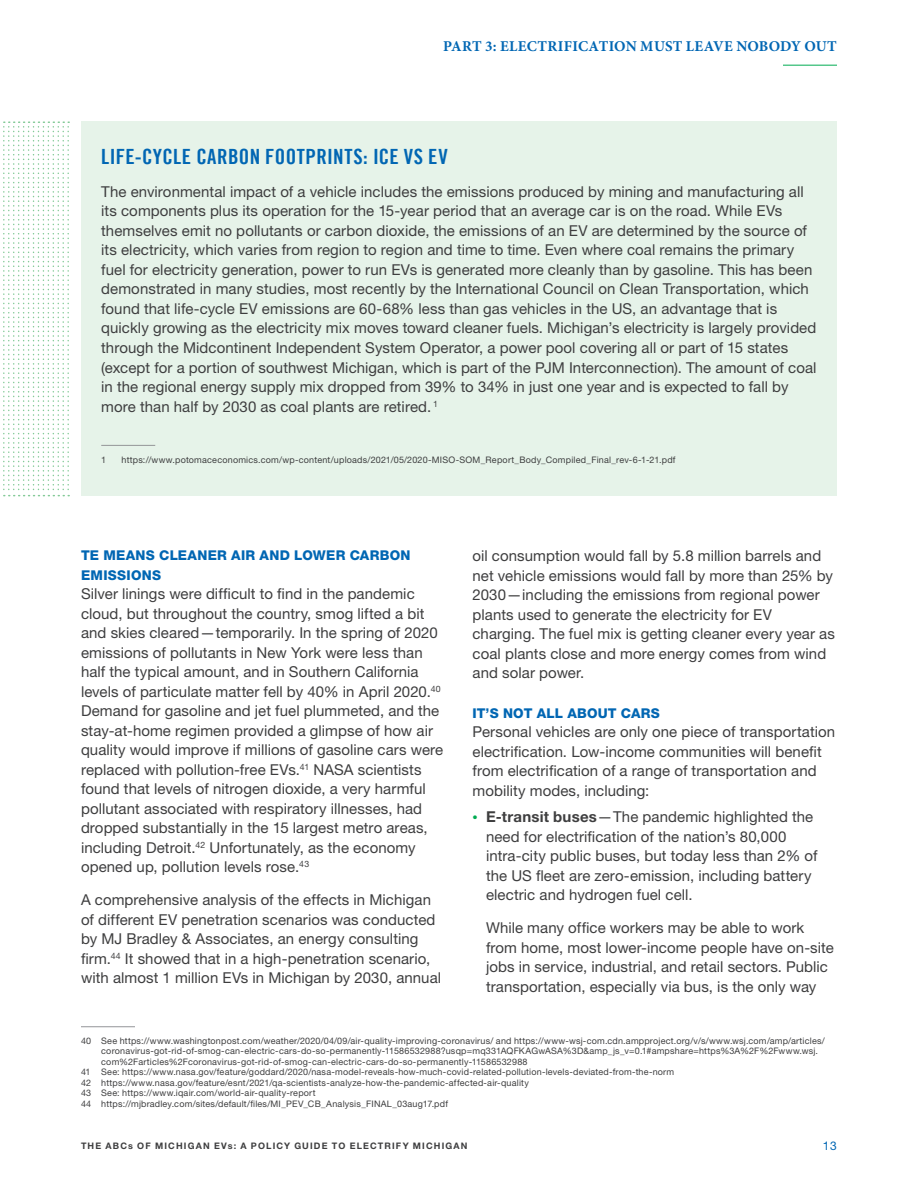
<style>
.page{position:relative;width:918px;height:1188px;background:#fff}
.page>*{position:absolute;margin:0;border:0;box-sizing:border-box;transform-origin:0 0}
.Sidebar_Header_1{font:21px "Trade Gothic LT Bold Cond Twenty";letter-spacing:.02em;color:#0166b3}
.Body_1{font:15px/19.5px "Helvetica Neue LT Std";letter-spacing:.005em;color:#3e3e3f}
.List_3_-_Indented_bo{font:15px/19.5px "Helvetica Neue LT Std";letter-spacing:.005em;color:#3e3e3f}
.Body_2_-_No_space_af{font:15px/19.5px "Helvetica Neue LT Std";letter-spacing:.005em;color:#3e3e3f}
.Section_eyebrow_R{font:700 15px "Minion Pro";letter-spacing:.02em;color:#0166b3}
.Subhead_1{font:800 13.5px/19.5px "Helvetica Neue LT Std";letter-spacing:.02em;color:#0166b3}
.t1{font:12px "Helvetica Neue LT Std";color:#0166b3}
.Footnote_text{font:9px/10.5px "Helvetica Neue LT Std";letter-spacing:.02em;color:#3e3e3f}
.t2{font:700 9px "Helvetica Neue LT Std";letter-spacing:.13em;color:#3e3e3f}
.s1{font-size:10.5px;color:#00ab52}
.s2{font-weight:700}
</style>
<div class="page">
<hr style="left:81px;top:1026px;width:54px;height:1px;background:#939598">
<hr style="left:783px;top:65px;width:54px;height:1px;background:#00ab52">
<div style="left:81px;top:122px;width:756px;height:374px;background:#e6f3e9"></div>
<hr style="left:101px;top:445px;width:54px;height:1px;background:#939598">
<svg style="left:3px;top:122px;width:66px;height:374px"></svg>
<p class="Section_eyebrow_R" style="left:443px;top:36px;width:395px">PART 3: ELECTRIFICATION MUST LEAVE NOBODY OUT</p>
<p class="Sidebar_Header_1" style="left:101px;top:143px;width:348px">LIFE-CYCLE CARBON FOOTPRINTS: ICE VS EV</p>
<p class="Body_1" style="left:101px;top:181px;width:717px">The environmental impact of a vehicle includes the emissions produced by mining and manufacturing all its components plus its operation for the 15-year period that an average car is on the road. While EVs themselves emit no pollutants or carbon dioxide, the emissions of an EV are determined by the source of its electricity, which varies from region to region and time to time. Even where coal remains the primary fuel for electricity generation, power to run EVs is generated more cleanly than by gasoline. This has been demonstrated in many studies, most recently by the International Council on Clean Transportation, which found that life-cycle EV emissions are 60-68% less than gas vehicles in the US, an advantage that is quickly growing as the electricity mix moves toward cleaner fuels. Michigan’s electricity is largely provided through the Midcontinent Independent System Operator, a power pool covering all or part of 15 states (except for a portion of southwest Michigan, which is part of the PJM Interconnection). The amount of coal in the regional energy supply mix dropped from 39% to 34% in just one year and is expected to fall by more than half by 2030 as coal plants are retired. <sup>1</sup></p>
<p class="Footnote_text" style="left:101px;top:454px;width:7px">1</p>
<p class="Footnote_text" style="left:122px;top:454px;width:556px">https://www.potomaceconomics.com/wp-content/uploads/2021/05/2020-MISO-SOM_Report_Body_Compiled_Final_rev-6-1-21.pdf</p>
<p class="Subhead_1" style="left:81px;top:545px;width:331px">TE MEANS CLEANER AIR AND LOWER CARBON<br>EMISSIONS</p>
<p class="Body_1" style="left:81px;top:584px;width:364px">Silver linings were difficult to find in the pandemic cloud, but throughout the country, smog lifted a bit and skies cleared—temporarily. In the spring of 2020 emissions of pollutants in New York were less than half the typical amount, and in Southern California levels of particulate matter fell by 40% in April 2020.<sup>40<br></sup>Demand for gasoline and jet fuel plummeted, and the stay-at-home regimen provided a glimpse of how air quality would improve if millions of gasoline cars were replaced with pollution-free EVs.<sup>41</sup> NASA scientists found that levels of nitrogen dioxide, a very harmful pollutant associated with respiratory illnesses, had dropped substantially in the 15 largest metro areas, including Detroit.<sup>42</sup> Unfortunately, as the economy opened up, pollution levels rose.<sup>43</sup></p>
<p class="Body_1" style="left:81px;top:890px;width:362px">A comprehensive analysis of the effects in Michigan of different EV penetration scenarios was conducted by MJ Bradley &amp; Associates, an energy consulting firm.<sup>44</sup> It showed that in a high-penetration scenario, with almost 1 million EVs in Michigan by 2030, annual</p>
<p class="Body_1" style="left:472px;top:546px;width:364px">oil consumption would fall by 5.8 million barrels and net vehicle emissions would fall by more than 25% by 2030—including the emissions from regional power plants used to generate the electricity for EV charging. The fuel mix is getting cleaner every year as coal plants close and more energy comes from wind and solar power.</p>
<p class="Subhead_1" style="left:472px;top:703px;width:189px">IT’S NOT ALL ABOUT CARS</p>
<p class="Body_2_-_No_space_af" style="left:472px;top:722px;width:364px">Personal vehicles are only one piece of transportation electrification. Low-income communities will benefit from electrification of a range of transportation and mobility modes, including:</p>
<p class="Body_1" style="left:486px;top:807px;width:333px;text-indent:-14px"><span class="s1">•</span> <span class="s2">E-transit buses</span>—The pandemic highlighted the need for electrification of the nation’s 80,000 intra-city public buses, but today less than 2% of the US fleet are zero-emission, including battery electric and hydrogen fuel cell.</p>
<p class="List_3_-_Indented_bo" style="left:486px;top:918px;width:349px">While many office workers may be able to work from home, most lower-income people have on-site jobs in service, industrial, and retail sectors. Public transportation, especially via bus, is the only way</p>
<p class="Footnote_text" style="left:101px;top:1035px;width:725px;text-indent:-20px">40 See https://www.washingtonpost.com/weather/2020/04/09/air-quality-improving-coronavirus/ and https://www-wsj-com.cdn.ampproject.org/v/s/www.wsj.com/amp/articles/ coronavirus-got-rid-of-smog-can-electric-cars-do-so-permanently-11586532988?usqp=mq331AQFKAGwASA%3D&amp;amp_js_v=0.1#ampshare=https%3A%2F%2Fwww.wsj. com%2Farticles%2Fcoronavirus-got-rid-of-smog-can-electric-cars-do-so-permanently-11586532988</p>
<p class="Footnote_text" style="left:81px;top:1067px;width:595px">41 See: https://www.nasa.gov/feature/goddard/2020/nasa-model-reveals-how-much-covid-related-pollution-levels-deviated-from-the-norm</p>
<p class="Footnote_text" style="left:81px;top:1077px;width:449px">42 https://www.nasa.gov/feature/esnt/2021/qa-scientists-analyze-how-the-pandemic-affected-air-quality</p>
<p class="Footnote_text" style="left:81px;top:1088px;width:236px">43 See: https://www.iqair.com/world-air-quality-report</p>
<p class="Footnote_text" style="left:81px;top:1098px;width:369px">44 https://mjbradley.com/sites/default/files/MI_PEV_CB_Analysis_FINAL_03aug17.pdf</p>
<p class="t2" style="left:81px;top:1140px;width:388px">THE ABCs OF MICHIGAN EVs: A POLICY GUIDE TO ELECTRIFY MICHIGAN</p>
<p class="t1" style="left:823px;top:1139px;width:16px">13</p>
</div>
